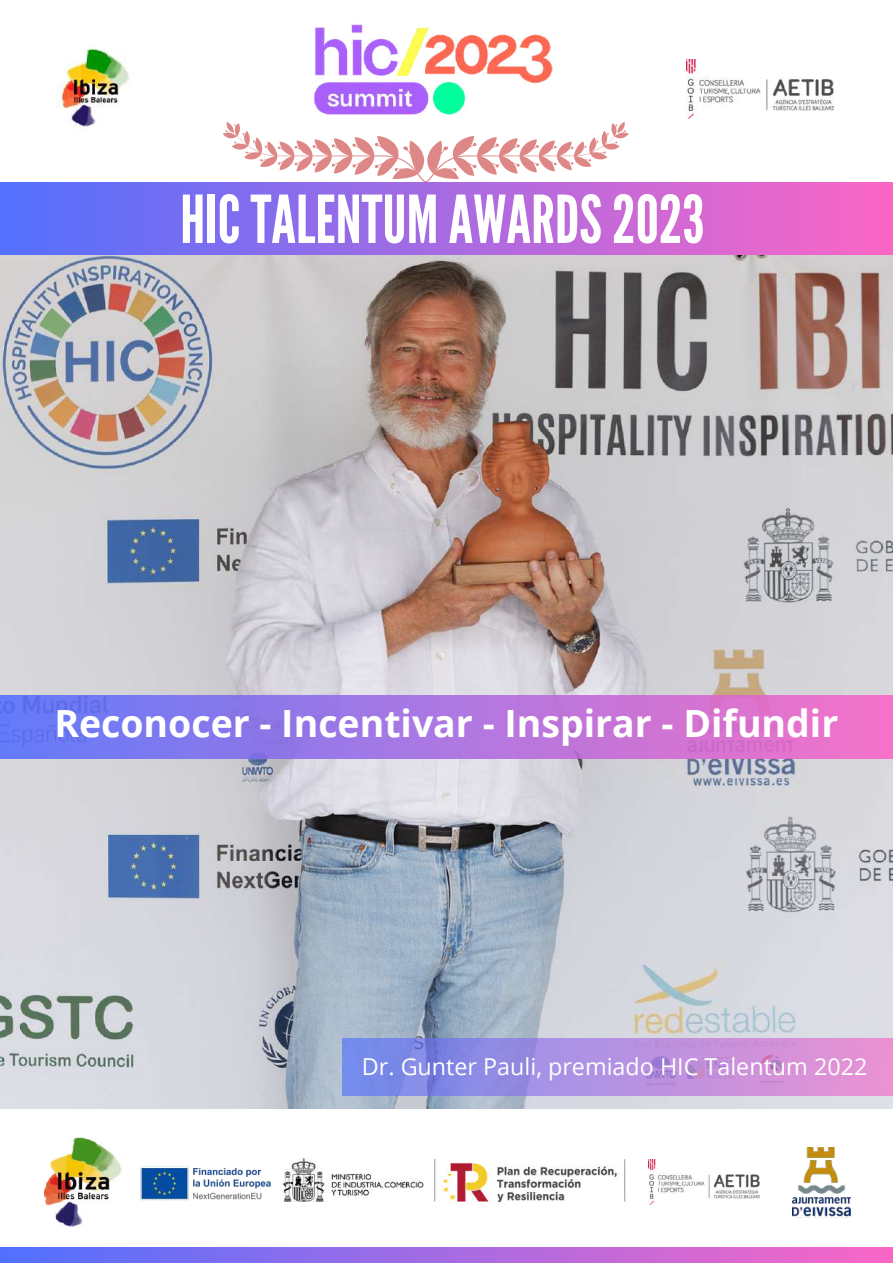
<style>
.page{position:relative;width:893px;height:1264px;background:#fff}
.page>*{position:absolute;margin:0;border:0;box-sizing:border-box;transform-origin:0 0}
.t1{font:65.85px "League Gothic";color:#fff}
.t2{font:700 37.5px "Open Sans";color:#fff}
.t3{font:23.25px "Open Sans";color:#fff}
</style>
<div class="page">
<img style="left:0;top:254px;width:892px;height:854px">
<img style="left:44px;top:1137px;width:77px;height:89px">
<img style="left:283px;top:1158px;width:141px;height:43px">
<img style="left:140px;top:1166px;width:131px;height:35px">
<img style="left:434px;top:1159px;width:192px;height:42px">
<img style="left:648px;top:1159px;width:112px;height:45px">
<div style="left:0;top:1246px;width:892px;height:16px;background:linear-gradient(to right,#5170ff,#f966c6)"></div>
<svg style="left:223px;top:122px;width:405px;height:60px"></svg>
<div style="left:0;top:695px;width:892px;height:63px;background:linear-gradient(to right,#627af8,#f472c8)"></div>
<svg style="left:342px;top:1038px;width:550px;height:57px;background:#ad8dde"></svg>
<img style="left:314px;top:24px;width:239px;height:92px">
<img style="left:44px;top:39px;width:101px;height:101px;border-radius:50%">
<img style="left:792px;top:1147px;width:58px;height:70px">
<div style="left:0;top:182px;width:892px;height:72px;background:linear-gradient(to right,#5370fe,#fb66c5)"></div>
<img style="left:686px;top:59px;width:147px;height:60px">
<h1 class="t1" style="left:180px;top:181px;width:525px">HICTALENTUM AWARDS2023</h1>
<p class="t2" style="left:54px;top:697px;width:785px">Reconocer - Incentivar - Inspirar - Difundir</p>
<p class="t3" style="left:362px;top:1049px;width:507px">Dr. Gunter Pauli, premiado HIC Talentum 2022</p>
</div>
